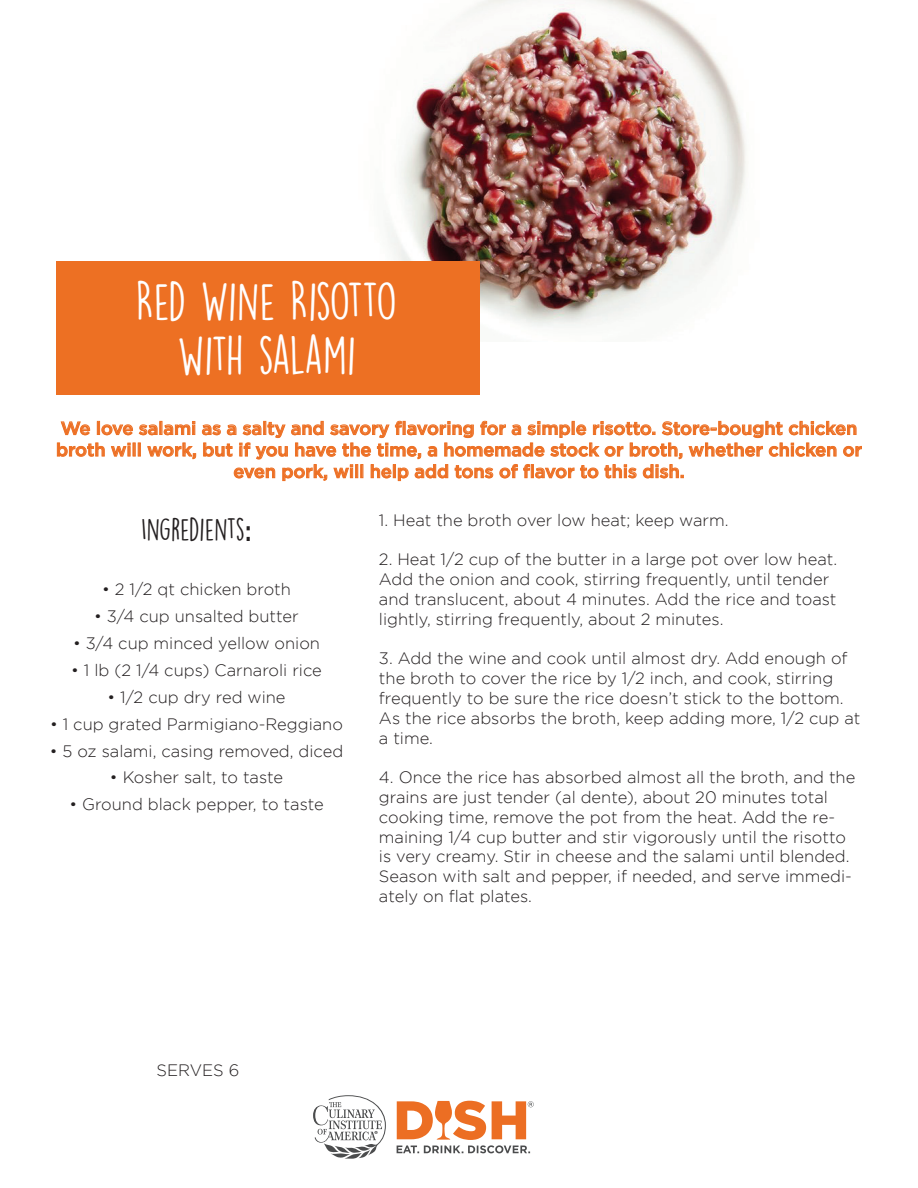
<style>
.page{position:relative;width:918px;height:1188px;background:#fff}
.page>*{position:absolute;margin:0;border:0;box-sizing:border-box;transform-origin:0 0}
.t1{font:48px/54px "DK Lemon Yellow Sun";letter-spacing:-.04em;color:#fff;text-align:center}
.t2{font:28.5px "DK Lemon Yellow Sun";color:#231f20}
.t3{font:500 18px/21.6px "Gotham";color:#ed7025;text-align:center}
.t4{font:300 16.5px/19.8px "Gotham";color:#231f20}
.s1{font-family:"Raleway";font-weight:700}
</style>
<div class="page">
<img style="left:385px;top:0;width:361px;height:327px">
<svg style="left:61px;top:421px;width:29px;height:14px"></svg>
<div style="left:97px;top:421px;width:3px;height:14px;border:1px solid #ed7023"></div>
<svg style="left:101px;top:424px;width:32px;height:11px"></svg>
<svg style="left:139px;top:421px;width:56px;height:14px"></svg>
<svg style="left:57px;top:442px;width:48px;height:15px"></svg>
<svg style="left:111px;top:443px;width:29px;height:14px"></svg>
<svg style="left:147px;top:442px;width:49px;height:17px"></svg>
<svg style="left:202px;top:421px;width:660px;height:60px"></svg>
<div style="left:56px;top:261px;width:424px;height:134px;background:#ed7023"></div>
<svg style="left:313px;top:1095px;width:73px;height:64px"></svg>
<svg style="left:397px;top:1101px;width:137px;height:52px"></svg>
<h1 class="t1" style="left:136px;top:275px;width:263px">RED WINE RISOTTO<br>WITH SALAMI</h1>
<p class="t3" style="left:56px;top:417px;width:807px">We love salami as a salty and savory flavoring for a simple risotto. Store-bought chicken broth will work, but if you have the time, a homemade stock or broth, whether chicken or even pork, will help add tons of flavor to this dish.</p>
<h2 class="t2" style="left:141px;top:512px;width:112px">INGREDIENTS<span class="s1">:</span></h2>
<p class="t4" style="left:102px;top:579px;width:190px">• 2 1/2 qt chicken broth</p>
<p class="t4" style="left:94px;top:606px;width:206px">• 3/4 cup unsalted butter</p>
<p class="t4" style="left:73px;top:633px;width:248px">• 3/4 cup minced yellow onion</p>
<p class="t4" style="left:71px;top:660px;width:252px">• 1 lb (2 1/4 cups) Carnaroli rice</p>
<p class="t4" style="left:107px;top:687px;width:180px">• 1/2 cup dry red wine</p>
<p class="t4" style="left:50px;top:714px;width:294px">• 1 cup grated Parmigiano-Reggiano</p>
<p class="t4" style="left:50px;top:741px;width:295px">• 5 oz salami, casing removed, diced</p>
<p class="t4" style="left:110px;top:768px;width:175px">• Kosher salt, to taste</p>
<p class="t4" style="left:69px;top:795px;width:256px">• Ground black pepper, to taste</p>
<p class="t4" style="left:379px;top:510px;width:351px">1. Heat the broth over low heat; keep warm.</p>
<p class="t4" style="left:379px;top:549px;width:460px">2. Heat 1/2 cup of the butter in a large pot over low heat.<br>Add the onion and cook, stirring frequently, until tender and translucent, about 4 minutes. Add the rice and toast lightly, stirring frequently, about 2 minutes.</p>
<p class="t4" style="left:379px;top:648px;width:483px">3. Add the wine and cook until almost dry. Add enough of the broth to cover the rice by 1/2 inch, and cook, stirring frequently to be sure the rice doesn’t stick to the bottom.<br>As the rice absorbs the broth, keep adding more, 1/2 cup at a time.</p>
<p class="t4" style="left:379px;top:767px;width:478px">4. Once the rice has absorbed almost all the broth, and the grains are just tender (al dente), about 20 minutes total cooking time, remove the pot from the heat. Add the re&shy;maining 1/4 cup butter and stir vigorously until the risotto is very creamy. Stir in cheese and the salami until blended.<br>Season with salt and pepper, if needed, and serve immedi&shy;ately on flat plates.</p>
<p class="t4" style="left:157px;top:1060px;width:84px">SERVES 6</p>
</div>
